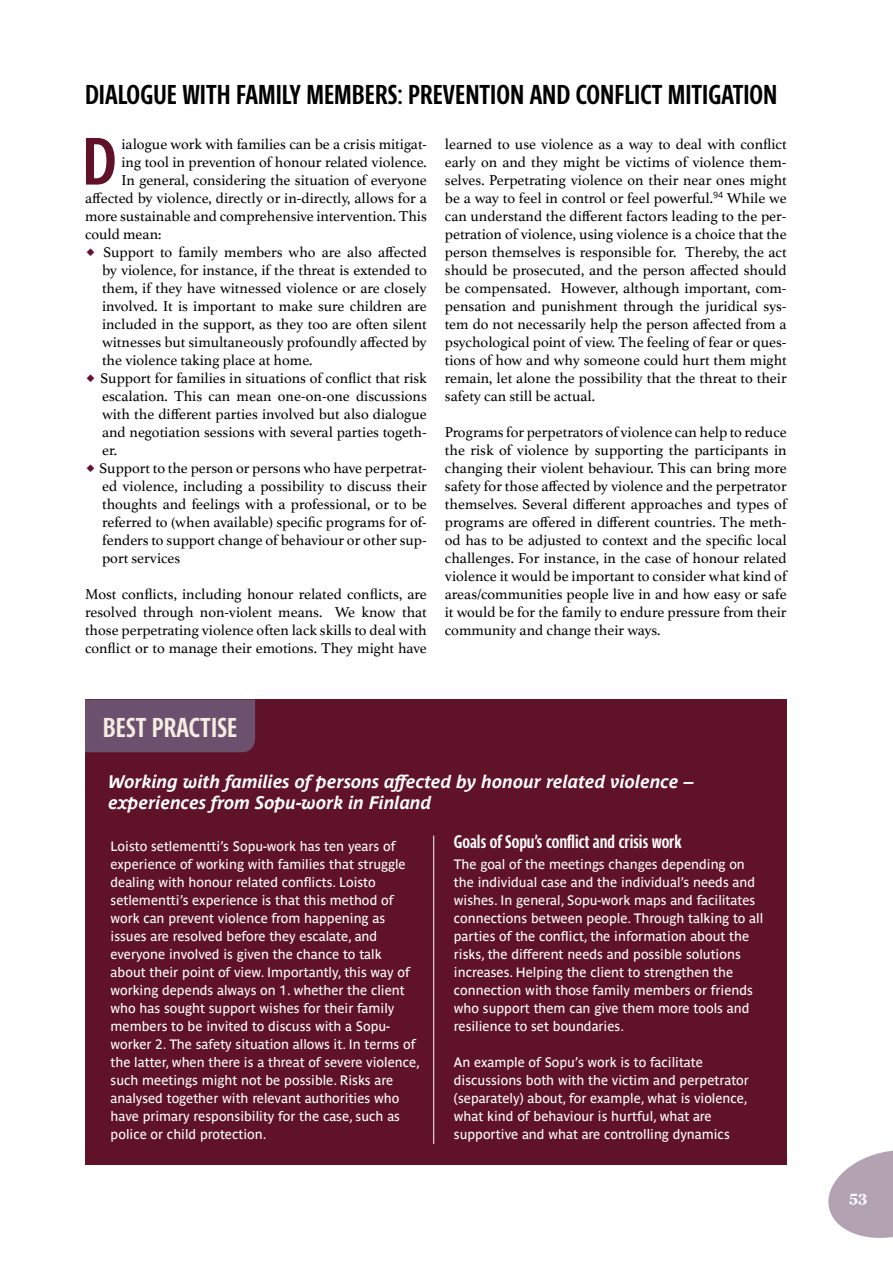
<style>
.page{position:relative;width:893px;height:1263px;background:#fff}
.page>*{position:absolute;margin:0;border:0;box-sizing:border-box;transform-origin:0 0}
.t1{font:700 66px "Parisine Std Comp Gris";color:#601228}
.t2{font:700 27px "Parisine Std Comp Gris";color:#000}
.t3{font:700 27px "Parisine Std Comp Gris";color:#f5ece2}
.t4{font:italic 700 18px/21px "Parisine Plus Std";color:#fff}
.t5{font:700 18px "Parisine Std Comp Gris";color:#fff}
.t6{font:15px/18px "Athelas";color:#000;text-align:justify}
.t7{font:700 15px "Georgia";color:#fff}
.t8{font:13.5px/18px "Parisine Std";color:#fff}
</style>
<div class="page">
<svg style="left:828px;top:1150px;width:65px;height:88px"></svg>
<div style="left:85px;top:699px;width:702px;height:466px;background:#601228"></div>
<hr style="left:433px;top:836px;width:1px;height:308px;background:#fff">
<div style="left:85px;top:699px;width:170px;height:53px;background:#6b516e"></div>
<h2 class="t2" style="left:85px;top:79px;width:694px">DIALOGUE WITH FAMILY MEMBERS: PREVENTION AND CONFLICT MITIGATION</h2>
<h1 class="t1" style="left:82px;top:123px;width:35px">D</h1>
<p class="t6" style="left:122px;top:134px;width:307px">ialogue work with families can be a crisis mitigat-</p>
<p class="t6" style="left:445px;top:134px;width:343px">learned to use violence as a way to deal with conflict early on and they might be victims of violence them&shy;selves. Perpetrating violence on their near ones might be a way to feel in control or feel powerful.<sup>94</sup> While we can understand the different factors leading to the per&shy;petration of violence, using violence is a choice that the person themselves is responsible for. Thereby, the act should be prosecuted, and the person affected should be compensated. However, although important, com&shy;pensation and punishment through the juridical sys&shy;tem do not necessarily help the person affected from a psychological point of view. The feeling of fear or ques&shy;tions of how and why someone could hurt them might remain, let alone the possibility that the threat to their safety can still be actual.</p>
<p class="t6" style="left:445px;top:422px;width:343px">Programs for perpetrators of violence can help to reduce the risk of violence by supporting the participants in changing their violent behaviour. This can bring more safety for those affected by violence and the perpetrator themselves. Several different approaches and types of programs are offered in different countries. The meth&shy;od has to be adjusted to context and the specific local challenges. For instance, in the case of honour related violence it would be important to consider what kind of areas/communities people live in and how easy or safe it would be for the family to endure pressure from their community and change their ways.</p>
<p class="t6" style="left:122px;top:152px;width:307px">ing tool in prevention of honour related violence.</p>
<p class="t6" style="left:122px;top:170px;width:307px">In general, considering the situation of everyone</p>
<p class="t6" style="left:85px;top:188px;width:343px">affected by violence, directly or in-directly, allows for a</p>
<p class="t6" style="left:85px;top:206px;width:343px">more sustainable and comprehensive intervention. This</p>
<p class="t6" style="left:85px;top:224px;width:78px">could mean:</p>
<p class="t6" style="left:103px;top:242px;width:325px">Support to family members who are also affected</p>
<p class="t6" style="left:102px;top:260px;width:326px">by violence, for instance, if the threat is extended to</p>
<p class="t6" style="left:102px;top:278px;width:326px">them, if they have witnessed violence or are closely</p>
<p class="t6" style="left:102px;top:296px;width:326px">involved. It is important to make sure children are</p>
<p class="t6" style="left:102px;top:314px;width:326px">included in the support, as they too are often silent</p>
<p class="t6" style="left:102px;top:332px;width:326px">witnesses but simultaneously profoundly affected by</p>
<p class="t6" style="left:102px;top:350px;width:212px">the violence taking place at home.</p>
<p class="t6" style="left:100px;top:368px;width:328px">Support for families in situations of conflict that risk</p>
<p class="t6" style="left:102px;top:386px;width:326px">escalation. This can mean one-on-one discussions</p>
<p class="t6" style="left:102px;top:404px;width:326px">with the different parties involved but also dialogue</p>
<p class="t6" style="left:102px;top:422px;width:326px">and negotiation sessions with several parties togeth-</p>
<p class="t6" style="left:102px;top:440px;width:16px">er.</p>
<p class="t6" style="left:99px;top:458px;width:329px">Support to the person or persons who have perpetrat-</p>
<p class="t6" style="left:102px;top:476px;width:326px">ed violence, including a possibility to discuss their</p>
<p class="t6" style="left:102px;top:494px;width:326px">thoughts and feelings with a professional, or to be</p>
<p class="t6" style="left:102px;top:512px;width:326px">referred to (when available) specific programs for of-</p>
<p class="t6" style="left:102px;top:530px;width:326px">fenders to support change of behaviour or other sup-</p>
<p class="t6" style="left:102px;top:548px;width:80px">port services</p>
<p class="t6" style="left:85px;top:584px;width:343px">Most conflicts, including honour related conflicts, are resolved through non-violent means. We know that those perpetrating violence often lack skills to deal with conflict or to manage their emotions. They might have</p>
<h2 class="t3" style="left:103px;top:711px;width:136px">BEST PRACTISE</h2>
<p class="t4" style="left:108px;top:771px;width:587px">Working with families of persons affected by honour related violence – experiences from Sopu-work in Finland</p>
<p class="t8" style="left:111px;top:837px;width:311px">Loisto setlementti’s Sopu-work has ten years of experience of working with families that struggle dealing with honour related conflicts. Loisto setlementti’s experience is that this method of work can prevent violence from happening as issues are resolved before they escalate, and everyone involved is given the chance to talk about their point of view. Importantly, this way of working depends always on 1. whether the client who has sought support wishes for their family members to be invited to discuss with a Sopu&shy;worker 2. The safety situation allows it. In terms of the latter, when there is a threat of severe violence, such meetings might not be possible. Risks are analysed together with relevant authorities who have primary responsibility for the case, such as police or child protection.</p>
<p class="t5" style="left:454px;top:831px;width:229px">Goals of Sopu’s conflict and crisis work</p>
<p class="t8" style="left:454px;top:855px;width:311px">The goal of the meetings changes depending on the individual case and the individual’s needs and wishes. In general, Sopu-work maps and facilitates connections between people. Through talking to all parties of the conflict, the information about the risks, the different needs and possible solutions increases. Helping the client to strengthen the connection with those family members or friends who support them can give them more tools and resilience to set boundaries.</p>
<p class="t8" style="left:454px;top:1053px;width:296px">An example of Sopu’s work is to facilitate discussions both with the victim and perpetrator (separately) about, for example, what is violence, what kind of behaviour is hurtful, what are supportive and what are controlling dynamics</p>
<p class="t7" style="left:849px;top:1186px;width:20px">53</p>
</div>
